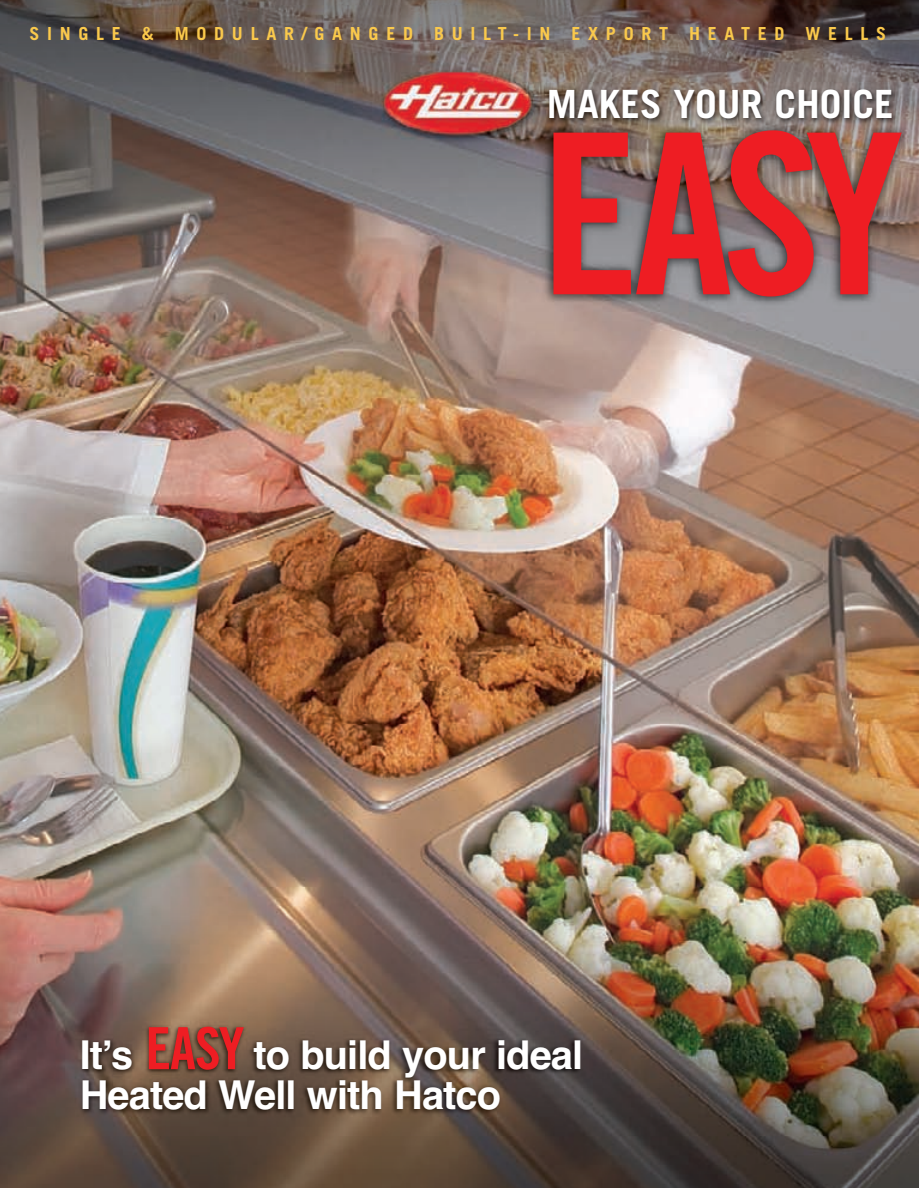
<style>
.page{position:relative;width:919px;height:1188px;background:#fff}
.page>*{position:absolute;margin:0;border:0;box-sizing:border-box;transform-origin:0 0}
.t1{font:223.8px "Trade Gothic LT Std Bd Cn 20";color:#ee1d23}
.t2{font:700 39.75px/39.8px "Helvetica";letter-spacing:-.02em;color:#fff}
.t3{font:700 39px "Trade Gothic LT Std";color:#fff}
.t4{font:700 18px "Trade Gothic LT Std";letter-spacing:.43em;color:#fac94c}
.s1{font-family:"Trade Gothic LT Std Bd Cn 20";font-weight:400;font-size:58.2px;color:#ee1d23}
</style>
<div class="page">
<img style="left:0;top:0;width:919px;height:1188px">
<p class="t4" style="left:29px;top:27px;width:858px">SINGLE &amp; MODULAR/GANGED BUILT-IN EXPORT HEATED WELLS</p>
<h3 class="t3" style="left:547px;top:90px;width:348px">MAKES YOUR CHOICE</h3>
<h1 class="t1" style="left:540px;top:133px;width:365px">EASY</h1>
<h2 class="t2" style="left:80px;top:1035px;width:505px">Itʼs <span class="s1">EASY</span> to build your ideal<br>Heated Well with Hatco</h2>
</div>
